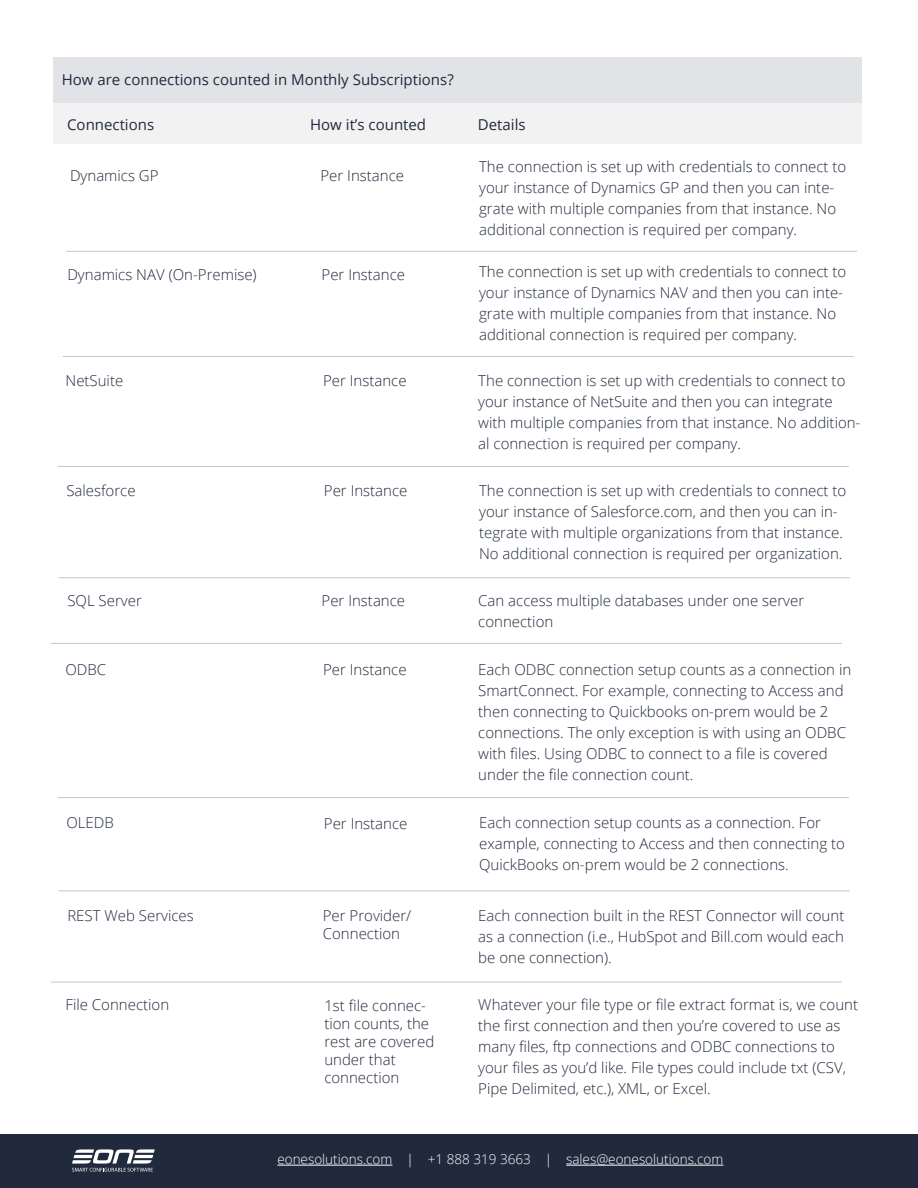
<style>
.page{position:relative;width:918px;height:1188px;background:#fff}
.page>*{position:absolute;margin:0;border:0;box-sizing:border-box;transform-origin:0 0}
.t1{font:300 15px/21px "Open Sans";color:#212a3c}
.t2{font:15px "Open Sans";color:#212a3c}
.t3{font:300 13.5px "Open Sans";color:#fff}
</style>
<div class="page">
<div style="left:0;top:1134px;width:918px;height:53px;background:#212a3c"></div>
<svg style="left:72px;top:1149px;width:83px;height:23px"></svg>
<hr style="left:277px;top:1165px;width:115px;height:1px;background:#fff">
<hr style="left:566px;top:1165px;width:157px;height:1px;background:#fff">
<div style="left:54px;top:102px;width:808px;height:42px;background:#f2f2f3"></div>
<div style="left:54px;top:57px;width:808px;height:45px;background:#e2e3e6"></div>
<hr style="left:63px;top:356px;width:791px;height:1px;background:#c4c6c8">
<hr style="left:58px;top:466px;width:791px;height:1px;background:#c4c6c8">
<hr style="left:59px;top:578px;width:791px;height:1px;background:#c4c6c8">
<hr style="left:51px;top:643px;width:791px;height:1px;background:#c4c6c8">
<hr style="left:58px;top:797px;width:791px;height:1px;background:#c4c6c8">
<hr style="left:59px;top:891px;width:791px;height:1px;background:#c4c6c8">
<hr style="left:51px;top:982px;width:791px;height:1px;background:#c4c6c8">
<hr style="left:66px;top:251px;width:791px;height:1px;background:#c4c6c8">
<p class="t2" style="left:62px;top:69px;width:393px">How are connections counted in Monthly Subscriptions?</p>
<p class="t2" style="left:67px;top:114px;width:89px">Connections</p>
<p class="t2" style="left:310px;top:114px;width:117px">How it’s counted</p>
<p class="t2" style="left:478px;top:114px;width:49px">Details</p>
<p class="t1" style="left:70px;top:165px;width:90px">Dynamics GP</p>
<p class="t1" style="left:321px;top:165px;width:85px">Per Instance</p>
<p class="t1" style="left:479px;top:156px;width:369px">The connection is set up with credentials to connect to your instance of Dynamics GP and then you can inte&shy;grate with multiple companies from that instance. No additional connection is required per company.</p>
<p class="t1" style="left:67px;top:264px;width:191px">Dynamics NAV (On-Premise)</p>
<p class="t1" style="left:322px;top:264px;width:85px">Per Instance</p>
<p class="t1" style="left:479px;top:261px;width:369px">The connection is set up with credentials to connect to your instance of Dynamics NAV and then you can inte&shy;grate with multiple companies from that instance. No additional connection is required per company.</p>
<p class="t1" style="left:66px;top:370px;width:59px">NetSuite</p>
<p class="t1" style="left:323px;top:370px;width:85px">Per Instance</p>
<p class="t1" style="left:66px;top:479px;width:71px">Salesforce</p>
<p class="t1" style="left:324px;top:480px;width:85px">Per Instance</p>
<p class="t1" style="left:478px;top:369px;width:384px">The connection is set up with credentials to connect to your instance of NetSuite and then you can integrate with multiple companies from that instance. No addition&shy;al connection is required per company.</p>
<p class="t1" style="left:479px;top:479px;width:369px">The connection is set up with credentials to connect to your instance of Salesforce.com, and then you can in&shy;tegrate with multiple organizations from that instance.<br>No additional connection is required per organization.</p>
<p class="t1" style="left:67px;top:590px;width:76px">SQL Server</p>
<p class="t1" style="left:322px;top:590px;width:85px">Per Instance</p>
<p class="t1" style="left:478px;top:590px;width:327px">Can access multiple databases under one server connection</p>
<p class="t1" style="left:66px;top:658px;width:42px">ODBC</p>
<p class="t1" style="left:323px;top:659px;width:85px">Per Instance</p>
<p class="t1" style="left:66px;top:812px;width:49px">OLEDB</p>
<p class="t1" style="left:324px;top:812px;width:85px">Per Instance</p>
<p class="t1" style="left:478px;top:658px;width:375px">Each ODBC connection setup counts as a connection in SmartConnect. For example, connecting to Access and then connecting to Quickbooks on-prem would be 2 connections. The only exception is with using an ODBC with files. Using ODBC to connect to a file is covered under the file connection count.</p>
<p class="t1" style="left:479px;top:812px;width:367px">Each connection setup counts as a connection. For example, connecting to Access and then connecting to<br>QuickBooks on-prem would be 2 connections.</p>
<p class="t1" style="left:67px;top:905px;width:128px">REST Web Services</p>
<p class="t1" style="left:323px;top:906px;width:90px;line-height:18px">Per Provider/<br>Connection</p>
<p class="t1" style="left:478px;top:905px;width:368px;text-align:justify">Each connection built in the REST Connector will count as a connection (i.e., HubSpot and Bill.com would each be one connection).</p>
<p class="t1" style="left:66px;top:994px;width:105px">File Connection</p>
<p class="t1" style="left:324px;top:996px;width:111px;line-height:18px">1st file connec&shy;tion counts, the rest are covered under that connection</p>
<p class="t1" style="left:478px;top:994px;width:381px">Whatever your file type or file extract format is, we count the first connection and then you’re covered to use as many files, ftp connections and ODBC connections to your files as you’d like. File types could include txt (CSV, Pipe Delimited, etc.), XML, or Excel.</p>
<p class="t3" style="left:277px;top:1150px;width:448px">eonesolutions.com | +1 888 319 3663 | sales@eonesolutions.com</p>
</div>
